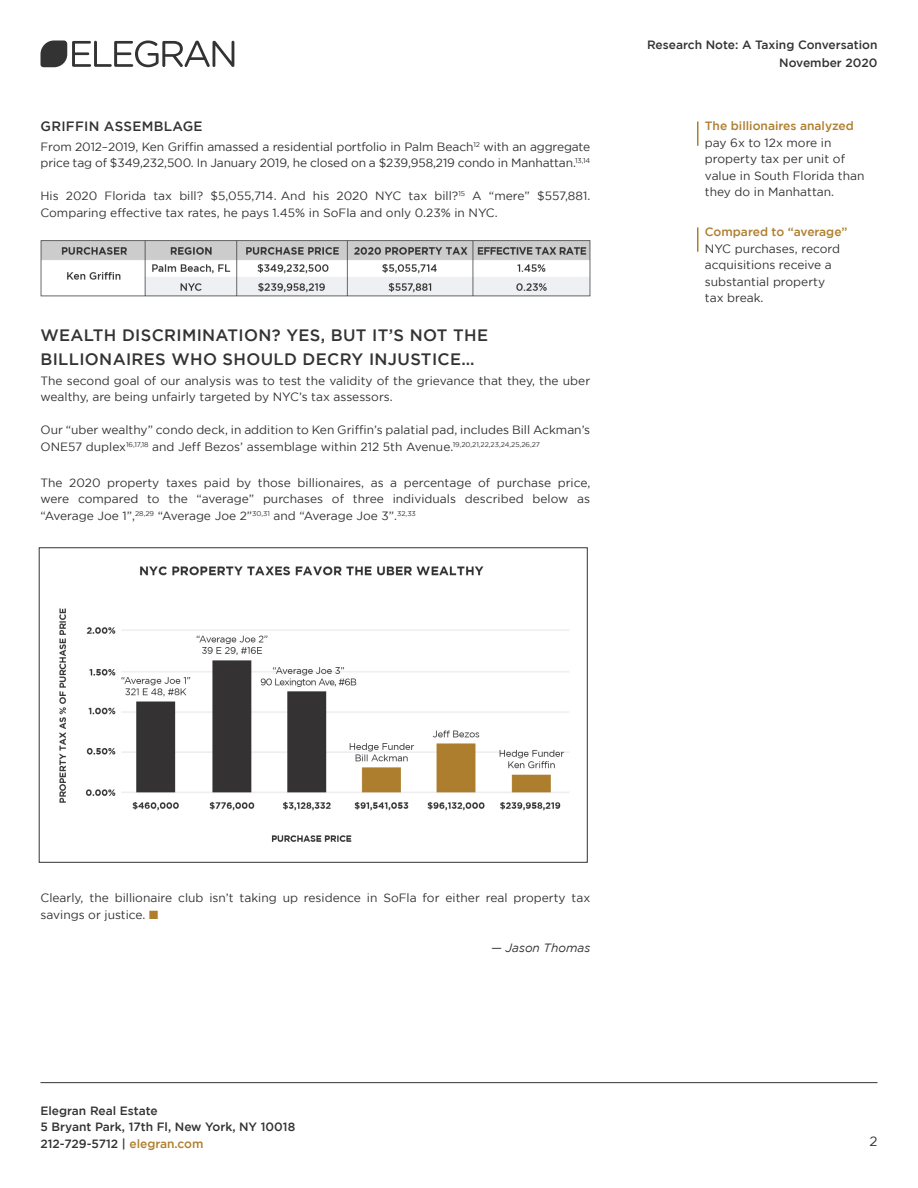
<style>
.page{position:relative;width:918px;height:1188px;background:#fff}
.page>*{position:absolute;margin:0;border:0;box-sizing:border-box;transform-origin:0 0}
.Subheading{font:500 16.5px/24px "Gotham";letter-spacing:.02em;color:#333}
.Subheading-2{font:500 13.5px "Gotham";letter-spacing:.02em;color:#333}
.t1{font:13.5px "Gotham";color:#323332}
.Body_Paragraph{font:12px/16.5px "Gotham";color:#323332}
.t2{font:500 12px/16.5px "Gotham";color:#333}
.Body_Paragraph-2{font:500 12px "Gotham";color:#323332}
.Body_Paragraph-3{font:italic 12px "Gotham";color:#323332}
.s1{font-weight:500;color:#ae7e2e}
.s2{color:#ae7e2e}
</style>
<div class="page">
<hr style="left:40px;top:1082px;width:838px;height:1px;background:#323332">
<img style="left:59px;top:566px;width:510px;height:276px">
<svg style="left:41px;top:40px;width:193px;height:27px"></svg>
<hr style="left:697px;top:122px;width:2px;height:24px;background:#ae7e2e">
<hr style="left:697px;top:227px;width:2px;height:25px;background:#ae7e2e">
<img style="left:40px;top:240px;width:550px;height:57px">
<p class="Subheading-2" style="left:40px;top:119px;width:164px">GRIFFIN ASSEMBLAGE</p>
<p class="Body_Paragraph" style="left:40px;top:138px;width:551px">From 2012–2019, Ken Griffin amassed a residential portfolio in Palm Beach<sup>12</sup> with an aggregate price tag of $349,232,500. In January 2019, he closed on a $239,958,219 condo in Manhattan.<sup>13,14</sup></p>
<p class="Body_Paragraph" style="left:40px;top:188px;width:551px">His 2020 Florida tax bill? $5,055,714. And his 2020 NYC tax bill?<sup>15</sup> A “mere” $557,881.<br>Comparing effective tax rates, he pays 1.45% in SoFla and only 0.23% in NYC.</p>
<p class="Subheading" style="left:40px;top:323px;width:449px">WEALTH DISCRIMINATION? YES, BUT IT’S NOT THE<br>BILLIONAIRES WHO SHOULD DECRY INJUSTICE…</p>
<p class="Body_Paragraph" style="left:40px;top:372px;width:551px">The second goal of our analysis was to test the validity of the grievance that they, the uber wealthy, are being unfairly targeted by NYC’s tax assessors.</p>
<p class="Body_Paragraph" style="left:40px;top:422px;width:551px">Our “uber wealthy” condo deck, in addition to Ken Griffin’s palatial pad, includes Bill Ackman’s<br>ONE57 duplex<sup>16,17,18</sup> and Jeff Bezos’ assemblage within 212 5th Avenue.<sup>19,20,21,22,23,24,25,26,27</sup></p>
<p class="Body_Paragraph" style="left:40px;top:474px;width:551px;text-align:justify">The 2020 property taxes paid by those billionaires, as a percentage of purchase price, were compared to the “average” purchases of three individuals described below as “Average Joe 1”,<sup>28,29</sup> “Average Joe 2”<sup>30,31</sup> and “Average Joe 3”.<sup>32,33</sup></p>
<p class="Body_Paragraph-2" style="left:647px;top:38px;width:232px">Research Note: A Taxing Conversation</p>
<p class="Body_Paragraph-2" style="left:779px;top:56px;width:100px">November 2020</p>
<p class="Body_Paragraph" style="left:705px;top:118px;width:161px"><span class="s1">The billionaires analyzed </span>pay 6x to 12x more in property tax per unit of value in South Florida than they do in Manhattan.</p>
<p class="Body_Paragraph" style="left:705px;top:223px;width:144px"><span class="s1">Compared to “average”<br></span>NYC purchases, record acquisitions receive a substantial property<br>tax break.</p>
<p class="Body_Paragraph" style="left:40px;top:890px;width:551px">Clearly, the billionaire club isn’t taking up residence in SoFla for either real property tax savings or justice. <span class="s2">■</span></p>
<p class="Body_Paragraph-3" style="left:491px;top:941px;width:101px">— Jason Thomas</p>
<p class="t2" style="left:40px;top:1102px;width:256px">Elegran Real Estate<br>5 Bryant Park, 17th Fl, New York, NY 10018<br>212-729-5712 | <span class="s2">elegran.com</span></p>
<p class="t1" style="left:869px;top:1133px;width:10px">2</p>
</div>
